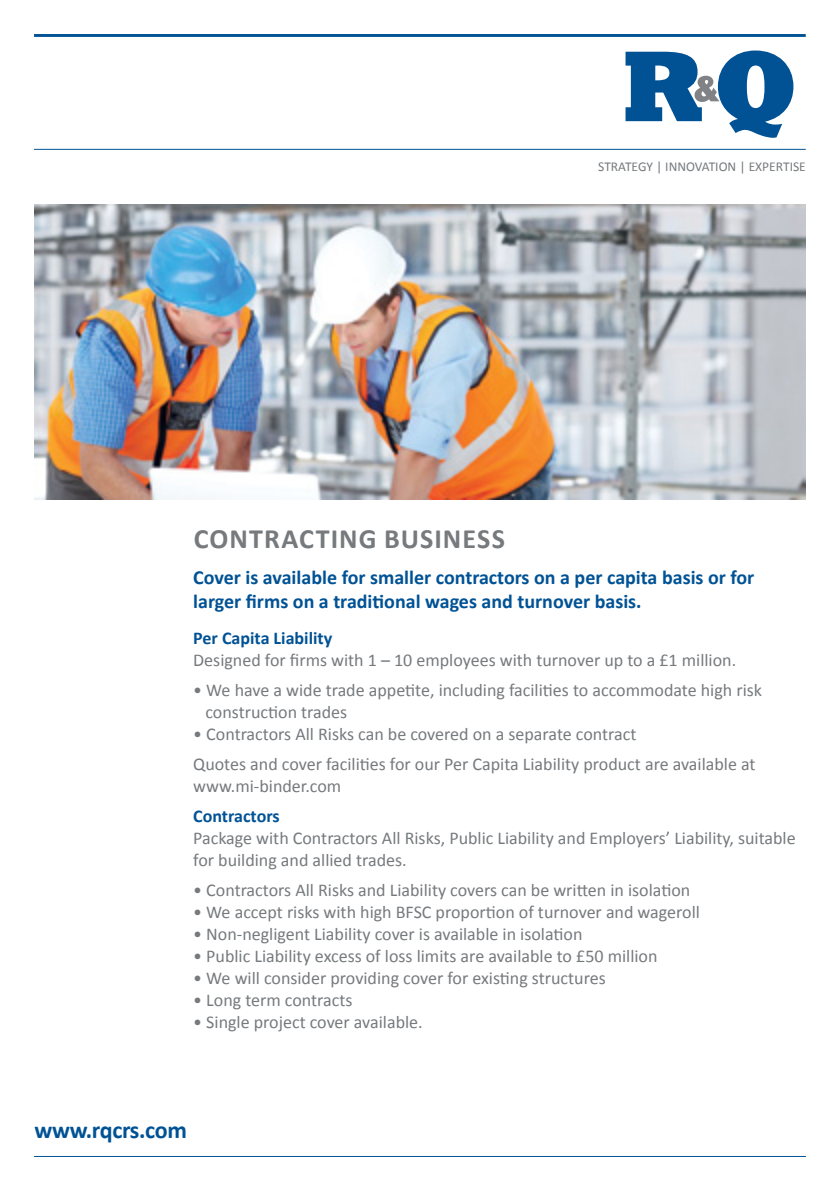
<style>
.page{position:relative;width:840px;height:1191px;background:#fff}
.page>*{position:absolute;margin:0;border:0;box-sizing:border-box;transform-origin:0 0}
.t1{font:700 28px "Calibri";letter-spacing:.04em;color:#767a7d}
.t2{font:700 24px "Calibri";letter-spacing:-.015em;color:#005295}
.t3{font:700 20px/24px "Calibri";color:#005295}
.t4{font:18px/22px "Calibri";color:#767a7d}
.t5{font:700 18px "Calibri";color:#005295}
.t6{font:13.4px "Calibri";color:#767a7d}
</style>
<div class="page">
<img style="left:34px;top:204px;width:771px;height:295px">
<hr style="left:34px;top:34px;width:771px;height:3px;background:#005295">
<hr style="left:34px;top:149px;width:771px;height:1px;background:#005295">
<svg style="left:625px;top:50px;width:168px;height:88px"></svg>
<hr style="left:34px;top:1156px;width:771px;height:1px;background:#005295">
<p class="t6" style="left:598px;top:158px;width:209px">STRATEGY | INNOVATION | EXPERTISE</p>
<h1 class="t1" style="left:194px;top:522px;width:312px">CONTRACTING BUSINESS</h1>
<p class="t3" style="left:193px;top:564px;width:562px">Cover is available for smaller contractors on a per capita basis or for larger firms on a traditional wages and turnover basis.</p>
<p class="t5" style="left:193px;top:626px;width:140px">Per Capita Liability</p>
<p class="t4" style="left:193px;top:648px;width:544px">Designed for firms with 1 – 10 employees with turnover up to a £1 million.</p>
<p class="t4" style="left:205px;top:678px;width:558px;text-indent:-12px">• We have a wide trade appetite, including facilities to accommodate high risk construction trades</p>
<p class="t4" style="left:193px;top:718px;width:563px;line-height:30px">• Contractors All Risks can be covered on a separate contract<br>Quotes and cover facilities for our Per Capita Liability product are available at</p>
<p class="t4" style="left:193px;top:774px;width:149px">www.mi-binder.com</p>
<p class="t5" style="left:193px;top:804px;width:88px">Contractors</p>
<p class="t4" style="left:193px;top:826px;width:603px">Package with Contractors All Risks, Public Liability and Employers’ Liability, suitable for building and allied trades.</p>
<p class="t4" style="left:193px;top:878px;width:498px">• Contractors All Risks and Liability covers can be written in isolation</p>
<p class="t4" style="left:193px;top:900px;width:508px">• We accept risks with high BFSC proportion of turnover and wageroll</p>
<p class="t4" style="left:193px;top:922px;width:390px">• Non-negligent Liability cover is available in isolation</p>
<p class="t4" style="left:193px;top:944px;width:465px">• Public Liability excess of loss limits are available to £50 million</p>
<p class="t4" style="left:193px;top:966px;width:414px">• We will consider providing cover for existing structures</p>
<p class="t4" style="left:193px;top:988px;width:161px">• Long term contracts</p>
<p class="t4" style="left:193px;top:1010px;width:231px">• Single project cover available.</p>
<h2 class="t2" style="left:34px;top:1115px;width:154px">www.rqcrs.com</h2>
</div>
